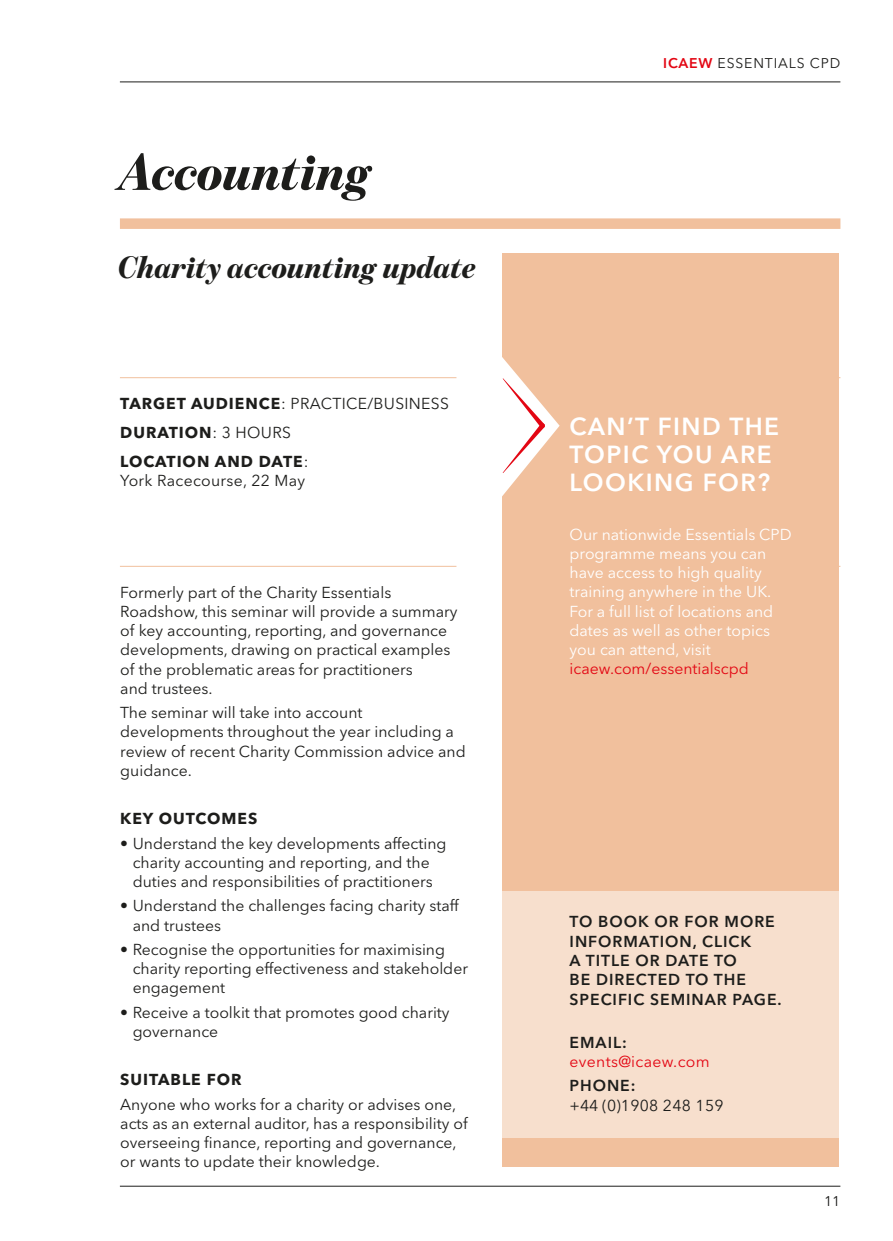
<style>
.page{position:relative;width:893px;height:1241px;background:#fff}
.page>*{position:absolute;margin:0;border:0;box-sizing:border-box;transform-origin:0 0}
.t1{font:italic 900 52.5px "Benton Mod Disp";letter-spacing:-.01em;color:#1d1d1b}
.t2{font:italic 900 31.5px "Benton Mod Disp";letter-spacing:-.005em;color:#1d1d1b}
.t3{font:600 24.5px/28px "Avenir Next LT Pro";letter-spacing:.06em;color:#fff}
.t4{font:15.75px/19.2px "Avenir Next LT Pro";color:#1d1d1b}
.t5{font:15.75px/19.2px "Avenir Next LT Pro";color:#fff}
.t6{font:600 15.75px/19.2px "Avenir Next LT Pro";letter-spacing:.06em;color:#1d1d1b}
.t7{font:700 15.75px/29.2px "Avenir Next LT Pro";letter-spacing:.06em;color:#1d1d1b}
.t8{font:15.75px "Avenir Next LT Pro";letter-spacing:.02em;color:#1d1d1b}
.t9{font:15.75px "Avenir Next LT Pro";color:#e30613}
.t10{font:15.75px "Avenir Next LT Pro";letter-spacing:.02em;color:#e30613}
.t11{font:14px "Avenir Next LT Pro";letter-spacing:.06em;color:#1d1d1b}
.s1{font-weight:400}
.s2{font-weight:600;color:#e30613}
</style>
<div class="page">
<hr style="left:120px;top:377px;width:336px;height:1px;background:#f1c09d">
<div style="left:120px;top:218px;width:720px;height:11px;background:#f1c09d"></div>
<hr style="left:120px;top:566px;width:336px;height:1px;background:#f1c09d">
<hr style="left:504px;top:377px;width:336px;height:1px;background:#f1c09d">
<hr style="left:504px;top:566px;width:336px;height:1px;background:#f1c09d">
<hr style="left:120px;top:81px;width:720px;height:1px;background:#1d1d1b">
<hr style="left:120px;top:1185px;width:720px;height:1px;background:#1d1d1b">
<div style="left:502px;top:253px;width:337px;height:913px;background:#f1c09d"></div>
<svg style="left:502px;top:357px;width:58px;height:139px"></svg>
<div style="left:495px;top:891px;width:354px;height:246px;background:#f7dfcd"></div>
<h1 class="t1" style="left:119px;top:142px;width:255px">Accounting</h1>
<h2 class="t2" style="left:119px;top:249px;width:359px">Charity accounting update</h2>
<p class="t7" style="left:120px;top:388px;width:330px">TARGET AUDIENCE<span class="s1">: PRACTICE/BUSINESS<br></span>DURATION<span class="s1">: 3 HOURS<br></span>LOCATION AND DATE<span class="s1">:</span></p>
<p class="t8" style="left:120px;top:471px;width:186px">York Racecourse, 22 May</p>
<p class="t4" style="left:120px;top:582px;width:339px">Formerly part of the Charity Essentials Roadshow, this seminar will provide a summary of key accounting, reporting, and governance developments, drawing on practical examples of the problematic areas for practitioners<br>and trustees.</p>
<p class="t4" style="left:120px;top:703px;width:347px">The seminar will take into account developments throughout the year including a review of recent Charity Commission advice and guidance.</p>
<p class="t7" style="left:120px;top:804px;width:139px">KEY OUTCOMES</p>
<p class="t4" style="left:120px;top:833px;width:328px;text-align:center">• Understand the key developments affecting charity accounting and reporting, and the duties and responsibilities of practitioners</p>
<p class="t4" style="left:133px;top:896px;width:328px;text-indent:-12px">• Understand the challenges facing charity staff and trustees</p>
<p class="t4" style="left:133px;top:939px;width:337px;text-indent:-12px">• Recognise the opportunities for maximising charity reporting effectiveness and stakeholder engagement</p>
<p class="t4" style="left:133px;top:1002px;width:318px;text-indent:-12px">• Receive a toolkit that promotes good charity governance</p>
<p class="t7" style="left:120px;top:1064px;width:123px">SUITABLE FOR</p>
<p class="t4" style="left:120px;top:1094px;width:349px">Anyone who works for a charity or advises one, acts as an external auditor, has a responsibility of overseeing finance, reporting and governance, or wants to update their knowledge.</p>
<p class="t11" style="left:663px;top:55px;width:179px"><span class="s2">ICAEW</span> ESSENTIALS CPD</p>
<h3 class="t3" style="left:570px;top:412px;width:211px">CAN’T FIND THE<br>TOPIC YOU ARE<br>LOOKING FOR?</h3>
<p class="t5" style="left:570px;top:524px;width:224px">Our nationwide Essentials CPD programme means you can have access to high quality training anywhere in the UK.<br>For a full list of locations and dates as well as other topics you can attend, visit</p>
<p class="t9" style="left:570px;top:659px;width:181px">icaew.com/essentialscpd</p>
<p class="t6" style="left:570px;top:912px;width:214px">TO BOOK OR FOR MORE<br>INFORMATION, CLICK<br>A TITLE OR DATE TO<br>BE DIRECTED TO THE<br>SPECIFIC SEMINAR PAGE.</p>
<p class="t6" style="left:570px;top:1032px;width:59px">EMAIL:</p>
<p class="t10" style="left:570px;top:1052px;width:142px">events@icaew.com</p>
<p class="t6" style="left:570px;top:1076px;width:67px">PHONE:</p>
<p class="t8" style="left:570px;top:1095px;width:155px">+44 (0)1908 248 159</p>
<p class="t11" style="left:824px;top:1192px;width:18px">11</p>
</div>
